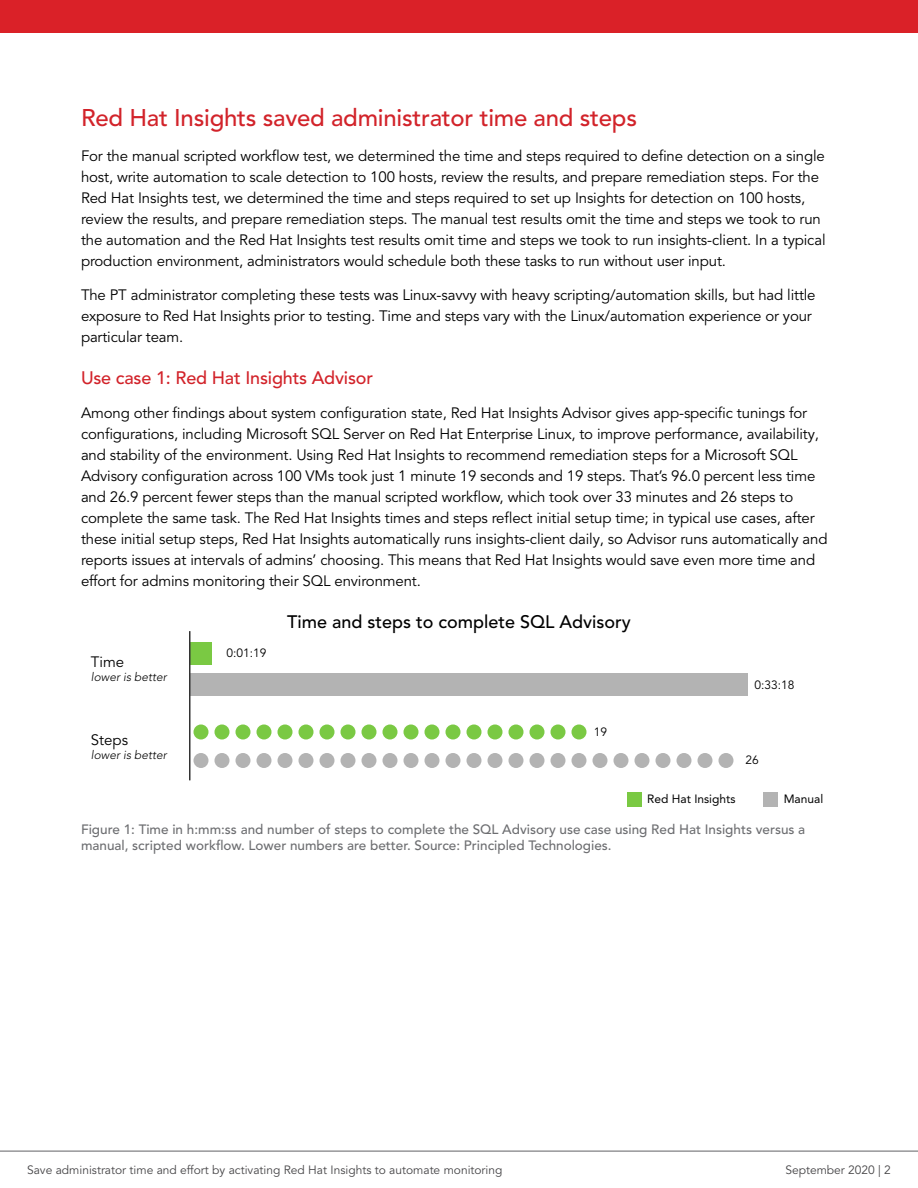
<style>
.page{position:relative;width:918px;height:1188px;background:#fff}
.page>*{position:absolute;margin:0;border:0;box-sizing:border-box;transform-origin:0 0}
.t1{font:500 24px "Avenir LT Pro";letter-spacing:-.01em;color:#d2232a}
.t2{font:500 18px "Avenir LT Pro";color:#000}
.t3{font:500 18px "Avenir LT Pro";letter-spacing:-.01em;color:#d2232a}
.t4{font:15px/21px "Avenir LT Pro";letter-spacing:-.01em;color:#000}
.t5{font:500 13.5px/16.2px "Avenir LT Pro";color:#6d6e71}
.t6{font:12px "Avenir LT Pro";color:#464547}
.t7{font:italic 300 12px "Avenir LT Pro";color:#000}
.t8{font:12px "Avenir LT Pro";color:#000}
.t9{font:12px "Avenir LT Pro";color:#000}
</style>
<div class="page">
<div style="left:764px;top:792px;width:14px;height:15px;background:#b3b3b3"></div>
<div style="left:627px;top:792px;width:15px;height:15px;background:#7ac943"></div>
<div style="left:190px;top:642px;width:22px;height:22px;background:#7ac943"></div>
<div style="left:190px;top:673px;width:558px;height:23px;background:#b3b3b3"></div>
<div style="left:194px;top:724px;width:14px;height:16px;background:#7ac943;border-radius:50%"></div>
<svg style="left:214px;top:724px;width:16px;height:16px"></svg>
<div style="left:236px;top:724px;width:14px;height:16px;background:#7ac943;border-radius:50%"></div>
<svg style="left:256px;top:724px;width:16px;height:16px"></svg>
<div style="left:278px;top:724px;width:14px;height:16px;background:#7ac943;border-radius:50%"></div>
<svg style="left:298px;top:724px;width:16px;height:16px"></svg>
<div style="left:320px;top:724px;width:14px;height:16px;background:#7ac943;border-radius:50%"></div>
<svg style="left:340px;top:724px;width:16px;height:16px"></svg>
<div style="left:362px;top:724px;width:14px;height:16px;background:#7ac943;border-radius:50%"></div>
<svg style="left:382px;top:724px;width:16px;height:16px"></svg>
<div style="left:404px;top:724px;width:14px;height:16px;background:#7ac943;border-radius:50%"></div>
<svg style="left:424px;top:724px;width:16px;height:16px"></svg>
<div style="left:446px;top:724px;width:14px;height:16px;background:#7ac943;border-radius:50%"></div>
<svg style="left:466px;top:724px;width:16px;height:16px"></svg>
<div style="left:488px;top:724px;width:14px;height:16px;background:#7ac943;border-radius:50%"></div>
<svg style="left:508px;top:724px;width:16px;height:16px"></svg>
<div style="left:530px;top:724px;width:14px;height:16px;background:#7ac943;border-radius:50%"></div>
<svg style="left:550px;top:724px;width:16px;height:16px"></svg>
<div style="left:572px;top:724px;width:14px;height:16px;background:#7ac943;border-radius:50%"></div>
<div style="left:194px;top:753px;width:14px;height:15px;background:#b3b3b3;border-radius:50%"></div>
<div style="left:214px;top:753px;width:16px;height:15px;background:#b3b3b3;border-radius:50%"></div>
<div style="left:236px;top:753px;width:14px;height:15px;background:#b3b3b3;border-radius:50%"></div>
<div style="left:256px;top:753px;width:16px;height:15px;background:#b3b3b3;border-radius:50%"></div>
<div style="left:278px;top:753px;width:14px;height:15px;background:#b3b3b3;border-radius:50%"></div>
<div style="left:298px;top:753px;width:16px;height:15px;background:#b3b3b3;border-radius:50%"></div>
<div style="left:320px;top:753px;width:14px;height:15px;background:#b3b3b3;border-radius:50%"></div>
<div style="left:340px;top:753px;width:16px;height:15px;background:#b3b3b3;border-radius:50%"></div>
<div style="left:362px;top:753px;width:14px;height:15px;background:#b3b3b3;border-radius:50%"></div>
<div style="left:382px;top:753px;width:16px;height:15px;background:#b3b3b3;border-radius:50%"></div>
<div style="left:404px;top:753px;width:14px;height:15px;background:#b3b3b3;border-radius:50%"></div>
<div style="left:424px;top:753px;width:16px;height:15px;background:#b3b3b3;border-radius:50%"></div>
<div style="left:446px;top:753px;width:14px;height:15px;background:#b3b3b3;border-radius:50%"></div>
<div style="left:466px;top:753px;width:16px;height:15px;background:#b3b3b3;border-radius:50%"></div>
<div style="left:488px;top:753px;width:14px;height:15px;background:#b3b3b3;border-radius:50%"></div>
<div style="left:508px;top:753px;width:16px;height:15px;background:#b3b3b3;border-radius:50%"></div>
<div style="left:530px;top:753px;width:14px;height:15px;background:#b3b3b3;border-radius:50%"></div>
<div style="left:550px;top:753px;width:16px;height:15px;background:#b3b3b3;border-radius:50%"></div>
<div style="left:572px;top:753px;width:14px;height:15px;background:#b3b3b3;border-radius:50%"></div>
<div style="left:592px;top:753px;width:16px;height:15px;background:#b3b3b3;border-radius:50%"></div>
<div style="left:614px;top:753px;width:14px;height:15px;background:#b3b3b3;border-radius:50%"></div>
<div style="left:634px;top:753px;width:16px;height:15px;background:#b3b3b3;border-radius:50%"></div>
<div style="left:656px;top:753px;width:14px;height:15px;background:#b3b3b3;border-radius:50%"></div>
<div style="left:676px;top:753px;width:16px;height:15px;background:#b3b3b3;border-radius:50%"></div>
<div style="left:698px;top:753px;width:14px;height:15px;background:#b3b3b3;border-radius:50%"></div>
<div style="left:718px;top:753px;width:16px;height:15px;background:#b3b3b3;border-radius:50%"></div>
<hr style="left:189px;top:631px;width:1px;height:149px;background:#333">
<hr style="left:0;top:1151px;width:918px;height:1px;background:#616264">
<div style="left:0;top:0;width:918px;height:32px;background:#da2128"></div>
<h1 class="t1" style="left:81px;top:104px;width:558px">Red Hat Insights saved administrator time and steps</h1>
<p class="t4" style="left:81px;top:145px;width:746px">For the manual scripted workflow test, we determined the time and steps required to define detection on a single host, write automation to scale detection to 100 hosts, review the results, and prepare remediation steps. For the Red Hat Insights test, we determined the time and steps required to set up Insights for detection on 100 hosts, review the results, and prepare remediation steps. The manual test results omit the time and steps we took to run the automation and the Red Hat Insights test results omit time and steps we took to run insights-client. In a typical production environment, administrators would schedule both these tasks to run without user input.</p>
<p class="t4" style="left:81px;top:285px;width:736px">The PT administrator completing these tests was Linux-savvy with heavy scripting/automation skills, but had little exposure to Red Hat Insights prior to testing. Time and steps vary with the Linux/automation experience or your particular team.</p>
<p class="t3" style="left:81px;top:367px;width:294px">Use case 1: Red Hat Insights Advisor</p>
<p class="t4" style="left:81px;top:403px;width:748px">Among other findings about system configuration state, Red Hat Insights Advisor gives app-specific tunings for configurations, including Microsoft SQL Server on Red Hat Enterprise Linux, to improve performance, availability, and stability of the environment. Using Red Hat Insights to recommend remediation steps for a Microsoft SQL Advisory configuration across 100 VMs took just 1 minute 19 seconds and 19 steps. That’s 96.0 percent less time and 26.9 percent fewer steps than the manual scripted workflow, which took over 33 minutes and 26 steps to complete the same task. The Red Hat Insights times and steps reflect initial setup time; in typical use cases, after these initial setup steps, Red Hat Insights automatically runs insights-client daily, so Advisor runs automatically and reports issues at intervals of admins’ choosing. This means that Red Hat Insights would save even more time and effort for admins monitoring their SQL environment.</p>
<p class="t4" style="left:91px;top:651px;width:35px">Time</p>
<p class="t7" style="left:91px;top:670px;width:78px">lower is better</p>
<p class="t4" style="left:91px;top:729px;width:39px">Steps</p>
<p class="t7" style="left:91px;top:748px;width:78px">lower is better</p>
<p class="t9" style="left:227px;top:646px;width:42px">0:01:19</p>
<p class="t2" style="left:287px;top:611px;width:345px">Time and steps to complete SQL Advisory</p>
<p class="t9" style="left:594px;top:725px;width:15px">19</p>
<p class="t9" style="left:755px;top:678px;width:42px">0:33:18</p>
<p class="t9" style="left:745px;top:753px;width:15px">26</p>
<p class="t8" style="left:647px;top:791px;width:90px">Red Hat Insights</p>
<p class="t8" style="left:784px;top:791px;width:41px">Manual</p>
<p class="t5" style="left:81px;top:821px;width:726px">Figure 1: Time in h:mm:ss and number of steps to complete the SQL Advisory use case using Red Hat Insights versus a manual, scripted workflow. Lower numbers are better. Source: Principled Technologies.</p>
<p class="t6" style="left:27px;top:1163px;width:477px">Save administrator time and effort by activating Red Hat Insights to automate monitoring</p>
<p class="t6" style="left:785px;top:1163px;width:107px">September 2020 | 2</p>
</div>
